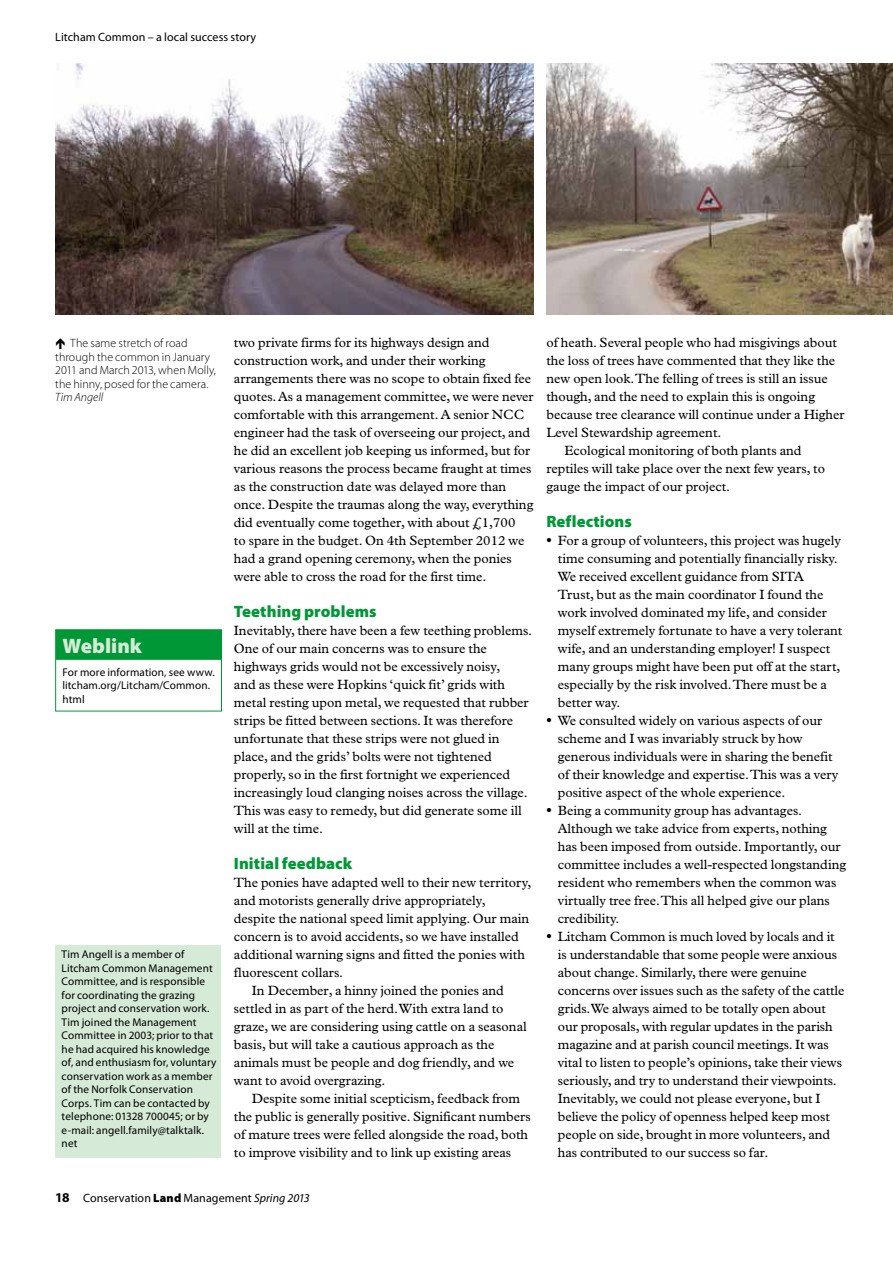
<style>
.page{position:relative;width:893px;height:1263px;background:#fff}
.page>*{position:absolute;margin:0;border:0;box-sizing:border-box;transform-origin:0 0}
.t1{font:900 21px "Myriad Pro";color:#d6ebd7}
.t2{font:900 16.5px "Myriad Pro";letter-spacing:.005em;color:#009836}
.t3{font:13.5px/18px "Plantin";color:#000}
.t4{font:300 12px/13.5px "Myriad Pro";letter-spacing:.005em;color:#000}
.t5{font:12px "Myriad Pro";letter-spacing:.01em;color:#000}
.t6{font:italic 300 12px "Myriad Pro";letter-spacing:.005em;color:#000}
.t7{font:11.25px/13.5px "Myriad Pro";letter-spacing:.01em;color:#000}
.s1{font-weight:700;font-size:15px}
.s2{font-weight:700;font-size:13.5px}
.s3{font-weight:900}
.s4{font-style:italic}
</style>
<div class="page">
<img style="left:55px;top:64px;width:479px;height:250px">
<img style="left:546px;top:64px;width:347px;height:250px">
<div style="left:56px;top:630px;width:165px;height:30px;background:#009836"></div>
<div style="left:55px;top:629px;width:167px;height:82px;border:1px solid #009836"></div>
<div style="left:55px;top:945px;width:166px;height:212px;background:#d6ebd7"></div>
<p class="t5" style="left:55px;top:30px;width:202px">Litcham Common – a local success story</p>
<p class="t4" style="left:55px;top:336px;width:162px;text-indent:15px">The same stretch of road through the common in January<br>2011 and March 2013, when Molly, the hinny, posed for the camera.</p>
<p class="t6" style="left:55px;top:390px;width:50px">Tim Angell</p>
<h1 class="t1" style="left:62px;top:631px;width:81px">Weblink</h1>
<p class="t7" style="left:62px;top:665px;width:154px">For more information, see www. litcham.org/Litcham/Common. html</p>
<p class="t7" style="left:62px;top:948px;width:156px">Tim Angell is a member of<br>Litcham Common Management<br>Committee, and is responsible for coordinating the grazing project and conservation work.<br>Tim joined the Management<br>Committee in 2003; prior to that he had acquired his knowledge of, and enthusiasm for, voluntary conservation work as a member of the Norfolk Conservation<br>Corps. Tim can be contacted by telephone: 01328 700045; or by e-mail: angell.family@talktalk. net</p>
<p class="t3" style="left:234px;top:334px;width:301px">two private firms for its highways design and construction work, and under their working arrangements there was no scope to obtain fixed fee quotes. As a management committee, we were never comfortable with this arrangement. A senior NCC engineer had the task of overseeing our project, and he did an excellent job keeping us informed, but for various reasons the process became fraught at times as the construction date was delayed more than once. Despite the traumas along the way, everything did eventually come together, with about £1,700<br>to spare in the budget. On 4th September 2012 we had a grand opening ceremony, when the ponies were able to cross the road for the first time.</p>
<p class="t2" style="left:234px;top:601px;width:144px">Teething problems</p>
<p class="t3" style="left:234px;top:622px;width:300px">Inevitably, there have been a few teething problems.<br>One of our main concerns was to ensure the highways grids would not be excessively noisy,<br>and as these were Hopkins ‘quick fit’ grids with metal resting upon metal, we requested that rubber strips be fitted between sections. It was therefore unfortunate that these strips were not glued in place, and the grids’ bolts were not tightened properly, so in the first fortnight we experienced increasingly loud clanging noises across the village.<br>This was easy to remedy, but did generate some ill will at the time.</p>
<p class="t2" style="left:234px;top:853px;width:120px">Initial feedback</p>
<p class="t3" style="left:234px;top:874px;width:299px">The ponies have adapted well to their new territory,</p>
<p class="t3" style="left:234px;top:892px;width:253px">and motorists generally drive appropriately,</p>
<p class="t3" style="left:234px;top:910px;width:297px">despite the national speed limit applying. Our main</p>
<p class="t3" style="left:234px;top:928px;width:287px">concern is to avoid accidents, so we have installed</p>
<p class="t3" style="left:234px;top:946px;width:293px">additional warning signs and fitted the ponies with</p>
<p class="t3" style="left:234px;top:964px;width:111px">fluorescent collars.</p>
<p class="t3" style="left:252px;top:982px;width:254px">In December, a hinny joined the ponies and</p>
<p class="t3" style="left:234px;top:1000px;width:271px">settled in as part of the herd. With extra land to</p>
<p class="t3" style="left:234px;top:1018px;width:294px">graze, we are considering using cattle on a seasonal</p>
<p class="t3" style="left:234px;top:1036px;width:262px">basis, but will take a cautious approach as the</p>
<p class="t3" style="left:234px;top:1054px;width:282px">animals must be people and dog friendly, and we</p>
<p class="t3" style="left:234px;top:1072px;width:153px">want to avoid overgrazing.</p>
<p class="t3" style="left:252px;top:1090px;width:270px">Despite some initial scepticism, feedback from</p>
<p class="t3" style="left:234px;top:1108px;width:298px">the public is generally positive. Significant numbers</p>
<p class="t3" style="left:234px;top:1126px;width:296px">of mature trees were felled alongside the road, both</p>
<p class="t3" style="left:234px;top:1144px;width:279px">to improve visibility and to link up existing areas</p>
<p class="t3" style="left:546px;top:334px;width:292px">of heath. Several people who had misgivings about</p>
<p class="t3" style="left:546px;top:352px;width:290px">the loss of trees have commented that they like the</p>
<p class="t3" style="left:546px;top:370px;width:283px">new open look. The felling of trees is still an issue</p>
<p class="t3" style="left:546px;top:388px;width:270px">though, and the need to explain this is ongoing</p>
<p class="t3" style="left:546px;top:406px;width:300px">because tree clearance will continue under a Higher</p>
<p class="t3" style="left:546px;top:424px;width:177px">Level Stewardship agreement.</p>
<p class="t3" style="left:564px;top:442px;width:239px">Ecological monitoring of both plants and</p>
<p class="t3" style="left:546px;top:460px;width:280px">reptiles will take place over the next few years, to</p>
<p class="t3" style="left:546px;top:478px;width:185px">gauge the impact of our project.</p>
<p class="t2" style="left:546px;top:511px;width:87px">Reflections</p>
<p class="t3" style="left:558px;top:532px;width:286px;text-indent:-11px"><span class="s1">•</span> For a group of volunteers, this project was hugely time consuming and potentially financially risky.<br>We received excellent guidance from SITA Trust, but as the main coordinator I found the work involved dominated my life, and consider myself extremely fortunate to have a very tolerant wife, and an understanding employer! I suspect many groups might have been put off at the start, especially by the risk involved. There must be a better way.</p>
<p class="t3" style="left:558px;top:712px;width:282px;text-indent:-11px"><span class="s1">•</span> We consulted widely on various aspects of our scheme and I was invariably struck by how generous individuals were in sharing the benefit of their knowledge and expertise. This was a very positive aspect of the whole experience.</p>
<p class="t3" style="left:558px;top:802px;width:290px;text-indent:-11px"><span class="s1">•</span> Being a community group has advantages.<br>Although we take advice from experts, nothing has been imposed from outside. Importantly, our committee includes a well-respected longstanding resident who remembers when the common was virtually tree free. This all helped give our plans credibility.</p>
<p class="t3" style="left:558px;top:928px;width:288px;text-indent:-11px"><span class="s1">•</span> Litcham Common is much loved by locals and it is understandable that some people were anxious about change. Similarly, there were genuine concerns over issues such as the safety of the cattle grids. We always aimed to be totally open about our proposals, with regular updates in the parish magazine and at parish council meetings. It was vital to listen to people’s opinions, take their views seriously, and try to understand their viewpoints.<br>Inevitably, we could not please everyone, but I believe the policy of openness helped keep most people on side, brought in more volunteers, and has contributed to our success so far.</p>
<p class="t5" style="left:55px;top:1191px;width:256px"><span class="s2">18</span> Conservation <span class="s3">Land</span> Management <span class="s4">Spring 2013</span></p>
</div>
